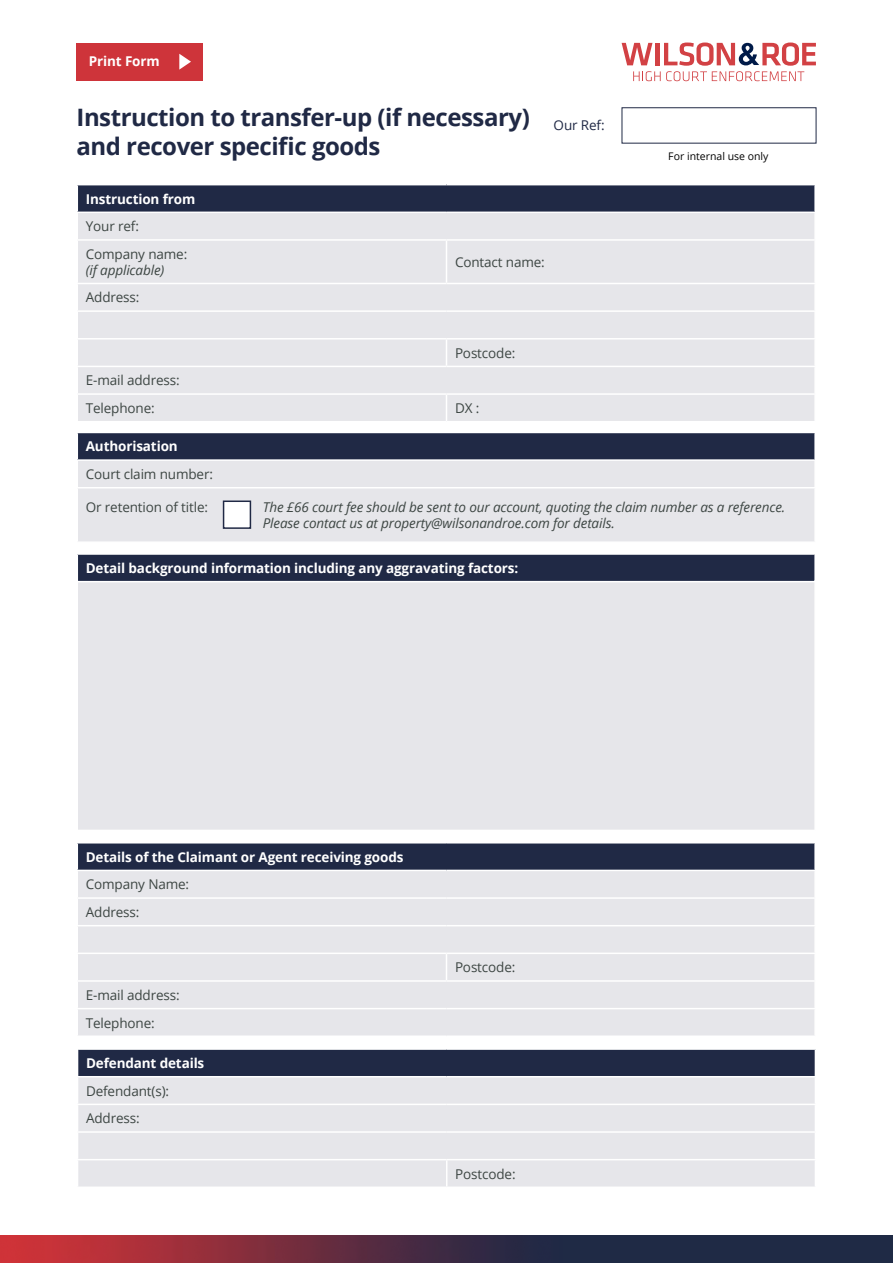
<style>
.page{position:relative;width:893px;height:1263px;background:#fff}
.page>*{position:absolute;margin:0;border:0;box-sizing:border-box;transform-origin:0 0}
.t1{font:700 24px/28.8px "Open Sans";letter-spacing:-.02em;color:#202945}
.t2{font:13.5px/27.6px "Open Sans";letter-spacing:-.01em;color:#3d4643}
.t3{font:700 13.5px "Open Sans";letter-spacing:-.01em;color:#fff}
.t4{font:italic 13.5px/16.2px "Open Sans";letter-spacing:-.01em;color:#3d4643}
.t5{font:13.5px "Open Sans";letter-spacing:-.01em;color:#202945}
.t6{font:10.5px "Open Sans";color:#000}
</style>
<div class="page">
<svg style="left:622px;top:43px;width:194px;height:38px"></svg>
<div style="left:77px;top:185px;width:738px;height:27px;background:#202945"></div>
<div style="left:78px;top:213px;width:736px;height:208px;background:#e6e6ea"></div>
<hr style="left:814px;top:185px;width:2px;height:27px;background:#fff">
<svg style="left:77px;top:185px;width:1px;height:27px"></svg>
<hr style="left:77px;top:239px;width:369px;height:2px;background:#fff">
<hr style="left:446px;top:239px;width:370px;height:2px;background:#fff">
<hr style="left:446px;top:241px;width:1px;height:42px;background:#fff">
<hr style="left:77px;top:283px;width:369px;height:1px;background:#fff">
<hr style="left:446px;top:283px;width:370px;height:1px;background:#fff">
<hr style="left:77px;top:310px;width:369px;height:2px;background:#fff">
<hr style="left:446px;top:310px;width:370px;height:2px;background:#fff">
<hr style="left:77px;top:338px;width:369px;height:1px;background:#fff">
<hr style="left:446px;top:338px;width:370px;height:1px;background:#fff">
<svg style="left:446px;top:339px;width:1px;height:27px"></svg>
<hr style="left:77px;top:366px;width:369px;height:1px;background:#fff">
<hr style="left:446px;top:366px;width:370px;height:1px;background:#fff">
<hr style="left:77px;top:393px;width:369px;height:2px;background:#fff">
<hr style="left:446px;top:393px;width:370px;height:2px;background:#fff">
<svg style="left:446px;top:395px;width:1px;height:26px"></svg>
<div style="left:622px;top:107px;width:194px;height:37px;border:1px solid #202945"></div>
<div style="left:77px;top:432px;width:738px;height:28px;background:#202945"></div>
<div style="left:78px;top:461px;width:736px;height:80px;background:#e6e6ea"></div>
<hr style="left:77px;top:432px;width:739px;height:1px;background:#fff">
<hr style="left:814px;top:433px;width:2px;height:26px;background:#fff">
<hr style="left:77px;top:459px;width:739px;height:2px;background:#fff">
<svg style="left:77px;top:433px;width:1px;height:27px"></svg>
<hr style="left:77px;top:487px;width:739px;height:1px;background:#fff">
<div style="left:77px;top:554px;width:738px;height:28px;background:#202945"></div>
<div style="left:80px;top:582px;width:733px;height:248px;background:#e6e6ea"></div>
<hr style="left:77px;top:553px;width:739px;height:2px;background:#fff">
<hr style="left:814px;top:555px;width:2px;height:26px;background:#fff">
<hr style="left:77px;top:581px;width:739px;height:1px;background:#fff">
<svg style="left:77px;top:555px;width:1px;height:25px"></svg>
<svg style="left:813px;top:580px;width:2px;height:250px"></svg>
<svg style="left:77px;top:580px;width:3px;height:250px"></svg>
<img style="left:0;top:1235px;width:893px;height:28px">
<div style="left:223px;top:500px;width:28px;height:29px;background:#fff;border:2px solid #202945"></div>
<div style="left:77px;top:843px;width:738px;height:27px;background:#202945"></div>
<div style="left:78px;top:871px;width:736px;height:164px;background:#e6e6ea"></div>
<hr style="left:814px;top:843px;width:2px;height:27px;background:#fff">
<hr style="left:77px;top:897px;width:369px;height:2px;background:#fff">
<hr style="left:446px;top:897px;width:370px;height:2px;background:#fff">
<hr style="left:77px;top:925px;width:369px;height:1px;background:#fff">
<hr style="left:446px;top:925px;width:370px;height:1px;background:#fff">
<hr style="left:77px;top:952px;width:369px;height:2px;background:#fff">
<hr style="left:446px;top:952px;width:370px;height:2px;background:#fff">
<svg style="left:446px;top:954px;width:1px;height:26px"></svg>
<hr style="left:77px;top:980px;width:369px;height:2px;background:#fff">
<hr style="left:446px;top:980px;width:370px;height:2px;background:#fff">
<hr style="left:77px;top:1008px;width:369px;height:1px;background:#fff">
<svg style="left:77px;top:843px;width:1px;height:27px"></svg>
<hr style="left:446px;top:1008px;width:370px;height:1px;background:#fff">
<div style="left:78px;top:1049px;width:737px;height:28px;background:#202945"></div>
<div style="left:78px;top:1077px;width:737px;height:109px;background:#e6e6ea"></div>
<hr style="left:77px;top:1048px;width:370px;height:2px;background:#fff">
<hr style="left:447px;top:1048px;width:369px;height:2px;background:#fff">
<hr style="left:77px;top:1076px;width:370px;height:1px;background:#fff">
<hr style="left:447px;top:1076px;width:369px;height:1px;background:#fff">
<hr style="left:77px;top:1103px;width:370px;height:2px;background:#fff">
<hr style="left:447px;top:1103px;width:369px;height:2px;background:#fff">
<hr style="left:77px;top:1131px;width:370px;height:2px;background:#fff">
<hr style="left:447px;top:1131px;width:369px;height:2px;background:#fff">
<hr style="left:77px;top:1159px;width:370px;height:1px;background:#fff">
<hr style="left:447px;top:1159px;width:369px;height:1px;background:#fff">
<svg style="left:446px;top:1160px;width:1px;height:26px"></svg>
<div style="left:77px;top:43px;width:126px;height:37px;background:#ce343a"></div>
<svg style="left:179px;top:54px;width:12px;height:16px"></svg>
<p class="t3" style="left:89px;top:52px;width:72px">Print Form</p>
<h1 class="t1" style="left:77px;top:102px;width:455px">Instruction to transfer-up (if necessary) and recover specific goods</h1>
<p class="t5" style="left:554px;top:116px;width:52px">Our Ref:</p>
<p class="t3" style="left:86px;top:189px;width:111px">Instruction from</p>
<p class="t2" style="left:86px;top:212px;width:103px">Your ref:<br>Company name:</p>
<p class="t4" style="left:86px;top:262px;width:80px">(if applicable)</p>
<p class="t2" style="left:86px;top:283px;width:55px">Address:</p>
<p class="t2" style="left:455px;top:248px;width:91px">Contact name:</p>
<p class="t2" style="left:86px;top:366px;width:95px">E-mail address:<br>Telephone:</p>
<p class="t2" style="left:455px;top:339px;width:62px">Postcode:</p>
<p class="t2" style="left:455px;top:394px;width:26px">DX :</p>
<p class="t6" style="left:668px;top:149px;width:102px">For internal use only</p>
<p class="t3" style="left:86px;top:437px;width:93px">Authorisation</p>
<p class="t2" style="left:86px;top:460px;width:129px">Court claim number:</p>
<p class="t2" style="left:86px;top:493px;width:124px">Or retention of title:</p>
<p class="t4" style="left:263px;top:499px;width:524px">The £66 court fee should be sent to our account, quoting the claim number as a reference.<br>Please contact us at property@wilsonandroe.com for details.</p>
<p class="t3" style="left:86px;top:558px;width:434px">Detail background information including any aggravating factors:</p>
<p class="t3" style="left:86px;top:847px;width:319px">Details of the Claimant or Agent receiving goods</p>
<p class="t2" style="left:86px;top:870px;width:105px">Company Name:<br>Address:</p>
<p class="t2" style="left:86px;top:981px;width:95px">E-mail address:<br>Telephone:</p>
<p class="t3" style="left:86px;top:1054px;width:120px">Defendant details</p>
<p class="t2" style="left:86px;top:1077px;width:85px">Defendant(s):<br>Address:</p>
<p class="t2" style="left:455px;top:953px;width:62px">Postcode:</p>
<p class="t2" style="left:455px;top:1159px;width:62px">Postcode:</p>
</div>
